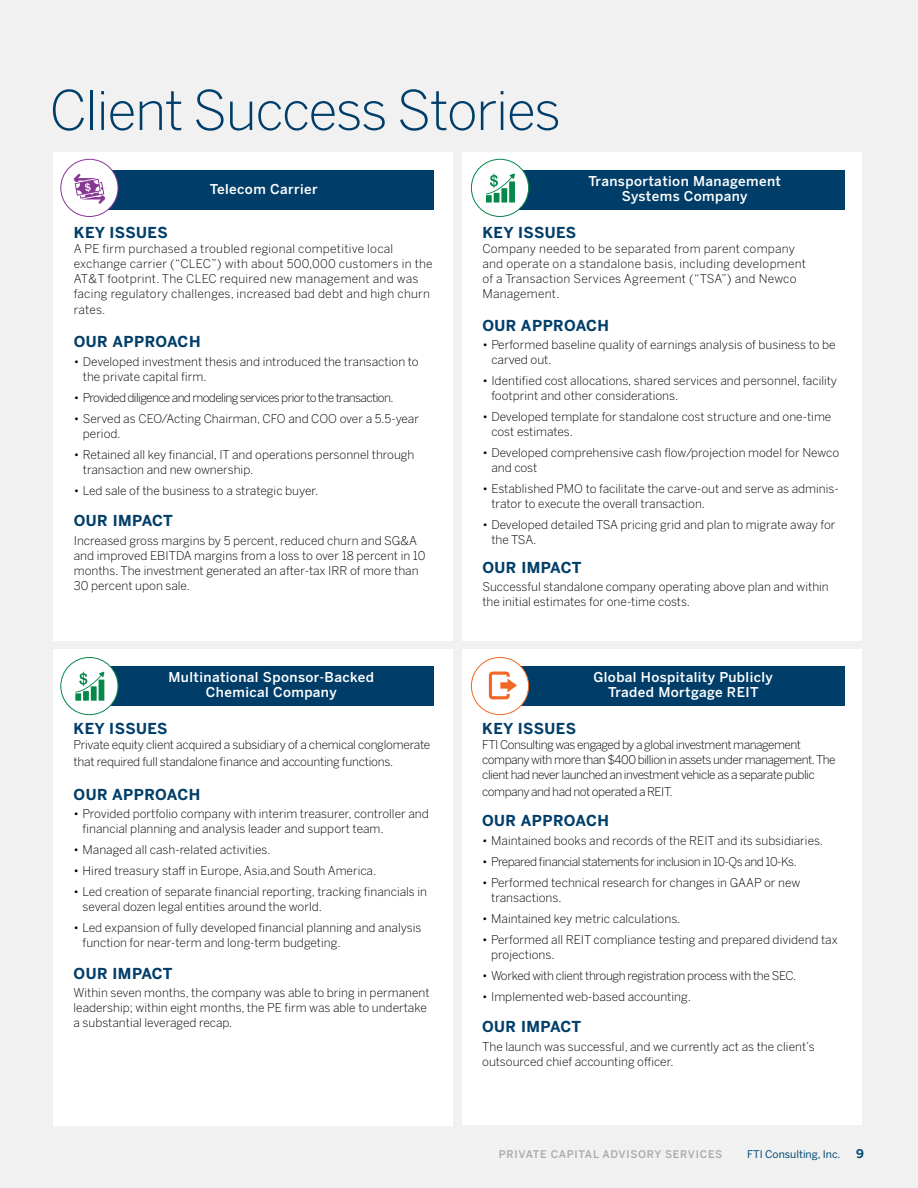
<style>
.page{position:relative;width:918px;height:1188px;background:#f1f1f2}
.page>*{position:absolute;margin:0;border:0;box-sizing:border-box;transform-origin:0 0}
.t1{font:300 54px "Benton Sans";letter-spacing:-.025em;color:#003e69}
.t2{font:700 15px "Benton Sans";letter-spacing:.03em;color:#003e69}
.t3{font:500 13.5px/15px "Benton Sans";letter-spacing:.03em;color:#fff;text-align:center}
.t4{font:300 12px/15px "Benton Sans";color:#000}
.t5{font:300 12px/15px "Benton Sans";letter-spacing:.02em;color:#000}
.t6{font:300 12px/15px "Benton Sans";letter-spacing:-.04em;color:#000}
.t7{font:300 12px/16.5px "Benton Sans";letter-spacing:-.02em;color:#000}
.t8{font:300 12px "Benton Sans";letter-spacing:-.05em;color:#000}
.t9{font:300 12px "Benton Sans";letter-spacing:-.03em;color:#000}
.t10{font:700 12px "Benton Sans";color:#004a73}
.t11{font:500 10.5px "Benton Sans";letter-spacing:.07em;color:#a7a9ac}
.t12{font:700 10.5px "Benton Sans";letter-spacing:.07em;color:#a7a9ac}
.t13{font:10.5px "Benton Sans";color:#004a73}
</style>
<div class="page">
<div style="left:462px;top:649px;width:400px;height:475px;background:#fff"></div>
<div style="left:462px;top:153px;width:400px;height:488px;background:#fff"></div>
<div style="left:53px;top:649px;width:400px;height:476px;background:#fff"></div>
<div style="left:54px;top:153px;width:399px;height:488px;background:#fff"></div>
<div style="left:71px;top:170px;width:363px;height:40px;background:#003e69"></div>
<div style="left:482px;top:170px;width:363px;height:40px;background:#003e69"></div>
<div style="left:71px;top:666px;width:363px;height:40px;background:#003e69"></div>
<div style="left:482px;top:666px;width:363px;height:40px;background:#003e69"></div>
<div style="left:61px;top:159px;width:57px;height:57px;background:#fff;border-radius:50%"></div>
<div style="left:60px;top:159px;width:58px;height:58px;border:1px solid #873794;border-radius:50%"></div>
<svg style="left:74px;top:174px;width:31px;height:30px"></svg>
<div style="left:471px;top:159px;width:58px;height:57px;background:#fff;border-radius:50%"></div>
<div style="left:471px;top:159px;width:58px;height:58px;border:1px solid #04894b;border-radius:50%"></div>
<div style="left:509px;top:181px;width:6px;height:22px;background:#04894b"></div>
<div style="left:494px;top:193px;width:5px;height:10px;background:#04894b"></div>
<div style="left:486px;top:195px;width:6px;height:8px;background:#04894b"></div>
<div style="left:501px;top:188px;width:6px;height:15px;background:#04894b"></div>
<svg style="left:486px;top:173px;width:29px;height:21px"></svg>
<div style="left:471px;top:657px;width:58px;height:58px;background:#fff;border-radius:50%"></div>
<div style="left:471px;top:657px;width:58px;height:58px;border:1px solid #f26724;border-radius:50%"></div>
<svg style="left:489px;top:672px;width:28px;height:27px"></svg>
<div style="left:61px;top:657px;width:57px;height:58px;background:#fff;border-radius:50%"></div>
<div style="left:60px;top:657px;width:58px;height:58px;border:1px solid #04894b;border-radius:50%"></div>
<div style="left:99px;top:680px;width:5px;height:21px;background:#04894b"></div>
<div style="left:83px;top:691px;width:6px;height:10px;background:#04894b"></div>
<div style="left:75px;top:693px;width:6px;height:8px;background:#04894b"></div>
<div style="left:91px;top:686px;width:6px;height:15px;background:#04894b"></div>
<svg style="left:75px;top:672px;width:29px;height:21px"></svg>
<h1 class="t1" style="left:50px;top:78px;width:513px">Client Success Stories</h1>
<p class="t3" style="left:210px;top:181px;width:109px">Telecom Carrier</p>
<p class="t3" style="left:588px;top:173px;width:194px">Transportation Management<br>Systems Company</p>
<p class="t2" style="left:74px;top:223px;width:95px">KEY ISSUES</p>
<p class="t5" style="left:74px;top:241px;width:360px">A PE firm purchased a troubled regional competitive local exchange carrier (“CLEC”) with about 500,000 customers in the AT&amp;T footprint. The CLEC required new management and was facing regulatory challenges, increased bad debt and high churn</p>
<p class="t4" style="left:74px;top:302px;width:33px">rates.</p>
<p class="t2" style="left:74px;top:333px;width:128px">OUR APPROACH</p>
<p class="t4" style="left:83px;top:354px;width:337px;text-indent:-9px">• Developed investment thesis and introduced the transaction to the private capital firm.</p>
<p class="t8" style="left:74px;top:390px;width:321px">• Provided diligence and modeling services prior to the transaction.</p>
<p class="t4" style="left:83px;top:411px;width:338px;text-indent:-9px">• Served as CEO/Acting Chairman, CFO and COO over a 5.5-year period.</p>
<p class="t4" style="left:83px;top:447px;width:333px;text-indent:-9px">• Retained all key financial, IT and operations personnel through transaction and new ownership.</p>
<p class="t4" style="left:74px;top:483px;width:246px">• Led sale of the business to a strategic buyer.</p>
<p class="t2" style="left:74px;top:512px;width:101px">OUR IMPACT</p>
<p class="t4" style="left:74px;top:533px;width:353px">Increased gross margins by 5 percent, reduced churn and SG&amp;A and improved EBITDA margins from a loss to over 18 percent in 10 months. The investment generated an after-tax IRR of more than 30 percent upon sale.</p>
<p class="t2" style="left:482px;top:223px;width:95px">KEY ISSUES</p>
<p class="t5" style="left:482px;top:241px;width:325px">Company needed to be separated from parent company and operate on a standalone basis, including development of a Transaction Services Agreement (“TSA”) and Newco Management.</p>
<p class="t2" style="left:482px;top:316px;width:128px">OUR APPROACH</p>
<p class="t4" style="left:491px;top:337px;width:346px;text-indent:-9px">• Performed baseline quality of earnings analysis of business to be carved out.</p>
<p class="t4" style="left:491px;top:373px;width:347px;text-indent:-9px">• Identified cost allocations, shared services and personnel, facility footprint and other considerations.</p>
<p class="t4" style="left:491px;top:409px;width:341px;text-indent:-9px">• Developed template for standalone cost structure and one-time cost estimates.</p>
<p class="t4" style="left:491px;top:445px;width:349px;text-indent:-9px">• Developed comprehensive cash flow/projection model for Newco and cost</p>
<p class="t4" style="left:491px;top:481px;width:349px;text-indent:-9px">• Established PMO to facilitate the carve-out and serve as adminis&shy;trator to execute the overall transaction.</p>
<p class="t4" style="left:491px;top:517px;width:346px;text-indent:-9px">• Developed detailed TSA pricing grid and plan to migrate away for the TSA.</p>
<p class="t2" style="left:482px;top:558px;width:101px">OUR IMPACT</p>
<p class="t4" style="left:482px;top:579px;width:348px">Successful standalone company operating above plan and within the initial estimates for one-time costs.</p>
<p class="t3" style="left:168px;top:670px;width:207px">Multinational Sponsor-Backed<br>Chemical Company</p>
<p class="t3" style="left:593px;top:670px;width:181px">Global Hospitality Publicly<br>Traded Mortgage REIT</p>
<p class="t2" style="left:74px;top:720px;width:95px">KEY ISSUES</p>
<p class="t7" style="left:74px;top:737px;width:358px">Private equity client acquired a subsidiary of a chemical conglomerate that required full standalone finance and accounting functions.</p>
<p class="t2" style="left:74px;top:786px;width:128px">OUR APPROACH</p>
<p class="t4" style="left:83px;top:806px;width:348px;text-indent:-9px">• Provided portfolio company with interim treasurer, controller and financial planning and analysis leader and support team.</p>
<p class="t4" style="left:74px;top:842px;width:199px">• Managed all cash-related activities.</p>
<p class="t4" style="left:74px;top:863px;width:304px">• Hired treasury staff in Europe, Asia,and South America.</p>
<p class="t4" style="left:83px;top:884px;width:346px;text-indent:-9px">• Led creation of separate financial reporting, tracking financials in several dozen legal entities around the world.</p>
<p class="t4" style="left:83px;top:920px;width:340px;text-indent:-9px">• Led expansion of fully developed financial planning and analysis function for near-term and long-term budgeting.</p>
<p class="t2" style="left:74px;top:965px;width:101px">OUR IMPACT</p>
<p class="t4" style="left:74px;top:985px;width:358px">Within seven months, the company was able to bring in permanent leadership; within eight months, the PE firm was able to undertake a substantial leveraged recap.</p>
<p class="t2" style="left:482px;top:720px;width:95px">KEY ISSUES</p>
<p class="t6" style="left:482px;top:737px;width:355px">FTI Consulting was engaged by a global investment management company with more than $400 billion in assets under management. The client had never launched an investment vehicle as a separate public</p>
<p class="t6" style="left:482px;top:784px;width:192px">company and had not operated a REIT.</p>
<p class="t2" style="left:482px;top:812px;width:128px">OUR APPROACH</p>
<p class="t4" style="left:482px;top:833px;width:342px">• Maintained books and records of the REIT and its subsidiaries.</p>
<p class="t6" style="left:482px;top:854px;width:316px">• Prepared financial statements for inclusion in 10-Qs and 10-Ks.</p>
<p class="t4" style="left:491px;top:875px;width:311px;text-indent:-9px">• Performed technical research for changes in GAAP or new transactions.</p>
<p class="t4" style="left:482px;top:911px;width:200px">• Maintained key metric calculations.</p>
<p class="t4" style="left:491px;top:932px;width:348px;text-indent:-9px">• Performed all REIT compliance testing and prepared dividend tax projections.</p>
<p class="t9" style="left:482px;top:968px;width:316px">• Worked with client through registration process with the SEC.</p>
<p class="t4" style="left:482px;top:989px;width:210px">• Implemented web-based accounting.</p>
<p class="t2" style="left:482px;top:1018px;width:101px">OUR IMPACT</p>
<p class="t4" style="left:482px;top:1039px;width:334px">The launch was successful, and we currently act as the client’s outsourced chief accounting officer.</p>
<p class="t11" style="left:499px;top:1148px;width:225px">PRIVATE CAPITAL ADVISORY SERVICES</p>
<p class="t13" style="left:747px;top:1148px;width:95px">FTI Consulting, Inc.</p>
<p class="t10" style="left:856px;top:1146px;width:9px">9</p>
<p class="t12" style="left:493px;top:1148px;width:179px">PRIVATE CAPITAL ADVISORY S</p>
</div>
